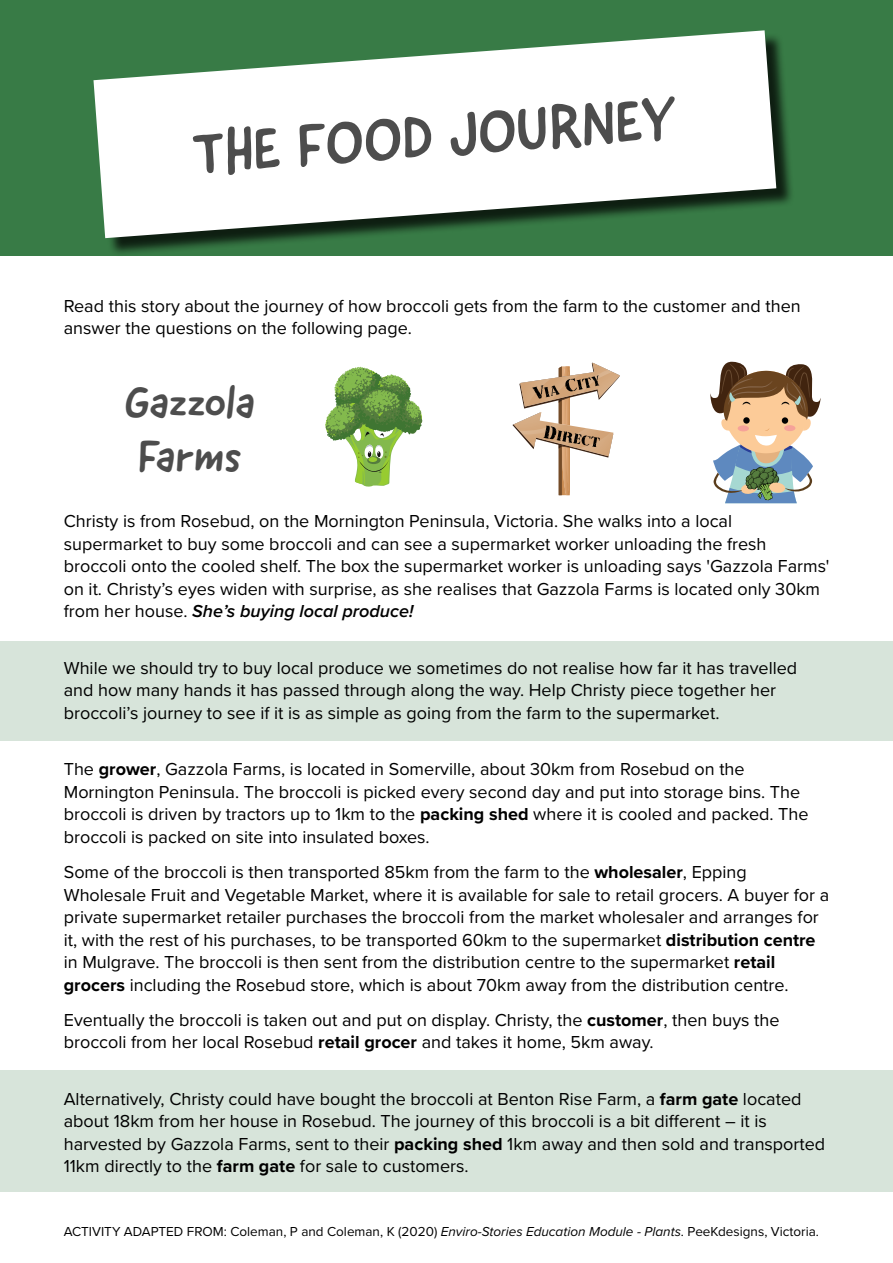
<style>
.page{position:relative;width:893px;height:1263px;background:#fff}
.page>*{position:absolute;margin:0;border:0;box-sizing:border-box;transform-origin:0 0}
.t1{font:60px "Good Dog New";color:#4d4d4d}
.t2{font:45px/54px "Good Dog New";color:#4d4d4d}
.t3{font:18px/22.5px "Proxima Nova";color:#000}
.t4{font:13.5px "Proxima Nova";color:#000}
.s1{font-weight:600;font-style:italic}
.s2{font-weight:700}
.s3{font-style:italic}
</style>
<div class="page">
<div style="left:0;top:641px;width:893px;height:100px;background:#d7e4da"></div>
<div style="left:0;top:1070px;width:893px;height:122px;background:#d7e4da"></div>
<div style="left:0;top:0;width:893px;height:256px;background:#387b46"></div>
<div style="left:96px;top:33px;width:698px;height:224px;background:#000;opacity:.75"></div>
<svg style="left:93px;top:30px;width:683px;height:208px;fill:#fff"></svg>
<svg style="left:512px;top:363px;width:108px;height:132px"></svg>
<svg style="left:710px;top:361px;width:111px;height:142px"></svg>
<svg style="left:325px;top:366px;width:98px;height:121px"></svg>
<svg style="left:367px;top:456px;width:14px;height:8px"></svg>
<div style="left:368px;top:457px;width:9px;height:5px;background:#97cc31;border-radius:50%"></div>
<h1 class="t1" style="left:190px;top:114px;width:487px;rotate:-4deg">THE FOOD JOURNEY</h1>
<p class="t3" style="left:64px;top:294px;width:738px">Read this story about the journey of how broccoli gets from the farm to the customer and then answer the questions on the following page.</p>
<h2 class="t2" style="left:125px;top:375px;width:132px">Gazzola<br>Farms</h2>
<p class="t3" style="left:64px;top:509px;width:767px">Christy is from Rosebud, on the Mornington Peninsula, Victoria. She walks into a local supermarket to buy some broccoli and can see a supermarket worker unloading the fresh broccoli onto the cooled shelf. The box the supermarket worker is unloading says 'Gazzola Farms' on it. Christy’s eyes widen with surprise, as she realises that Gazzola Farms is located only 30km from her house. <span class="s1">She’s buying local produce!</span></p>
<p class="t3" style="left:64px;top:656px;width:735px">While we should try to buy local produce we sometimes do not realise how far it has travelled and how many hands it has passed through along the way. Help Christy piece together her broccoli’s journey to see if it is as simple as going from the farm to the supermarket.</p>
<p class="t3" style="left:64px;top:757px;width:746px">The <span class="s2">grower</span>, Gazzola Farms, is located in Somerville, about 30km from Rosebud on the Mornington Peninsula. The broccoli is picked every second day and put into storage bins. The broccoli is driven by tractors up to 1km to the <span class="s2">packing shed</span> where it is cooled and packed. The broccoli is packed on site into insulated boxes.</p>
<p class="t3" style="left:64px;top:860px;width:767px">Some of the broccoli is then transported 85km from the farm to the <span class="s2">wholesaler</span>, Epping Wholesale Fruit and Vegetable Market, where it is available for sale to retail grocers. A buyer for a private supermarket retailer purchases the broccoli from the market wholesaler and arranges for it, with the rest of his purchases, to be transported 60km to the supermarket <span class="s2">distribution centre </span>in Mulgrave. The broccoli is then sent from the distribution centre to the supermarket <span class="s2">retail grocers</span> including the Rosebud store, which is about 70km away from the distribution centre.</p>
<p class="t3" style="left:64px;top:1008px;width:717px">Eventually the broccoli is taken out and put on display. Christy, the <span class="s2">customer</span>, then buys the broccoli from her local Rosebud <span class="s2">retail grocer</span> and takes it home, 5km away.</p>
<p class="t3" style="left:64px;top:1087px;width:763px">Alternatively, Christy could have bought the broccoli at Benton Rise Farm, a <span class="s2">farm gate</span> located about 18km from her house in Rosebud. The journey of this broccoli is a bit different – it is harvested by Gazzola Farms, sent to their <span class="s2">packing shed</span> 1km away and then sold and transported 11km directly to the <span class="s2">farm gate</span> for sale to customers.</p>
<p class="t4" style="left:64px;top:1222px;width:757px">ACTIVITY ADAPTED FROM: Coleman, P and Coleman, K (2020) <span class="s3">Enviro-Stories Education Module - Plants</span>. PeeKdesigns, Victoria.</p>
</div>
